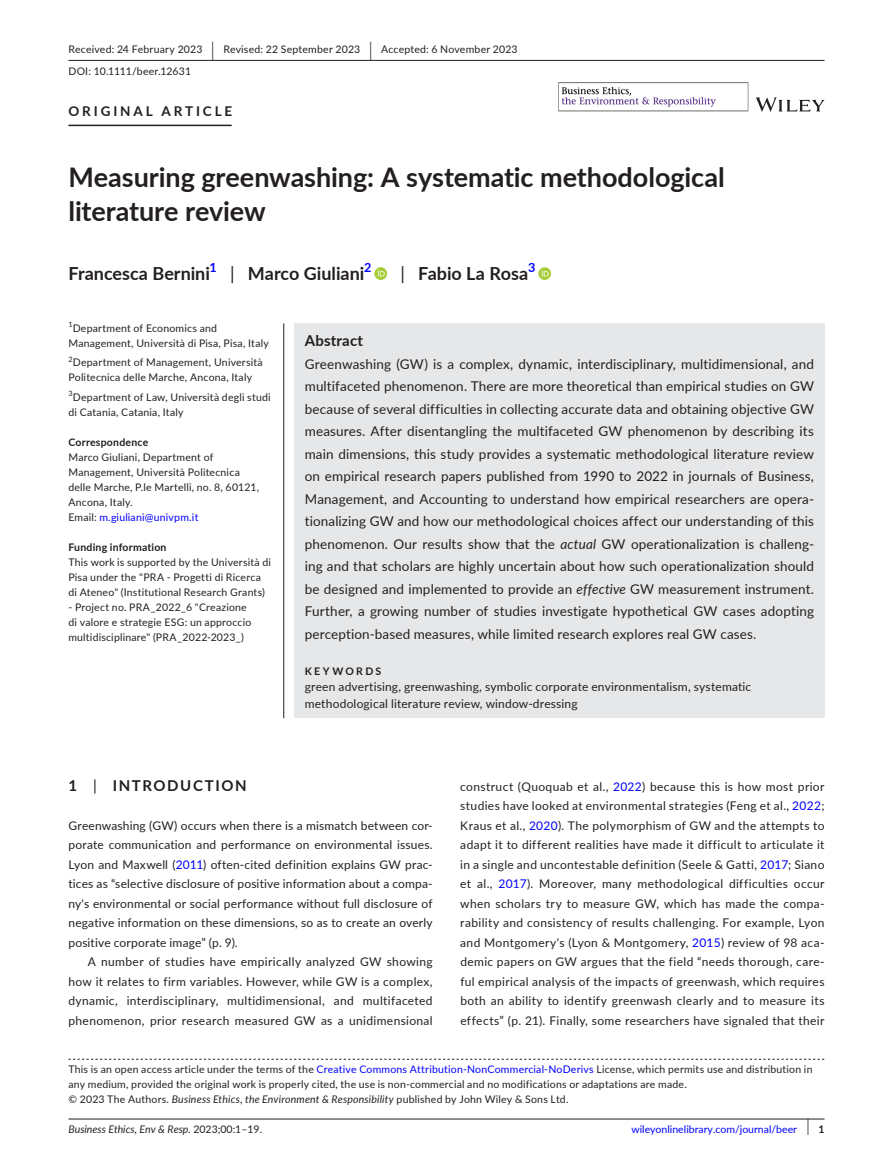
<style>
.page{position:relative;width:893px;height:1174px;background:#fff}
.page>*{position:absolute;margin:0;border:0;box-sizing:border-box;transform-origin:0 0}
.t1{font:700 27px/34.5px "Lato";letter-spacing:-.005em;color:#231f20}
.t2{font:700 18px "Lato";color:#231f20}
.t3{font:700 15px "Lato";letter-spacing:.1em;color:#231f20}
.t4{font:700 15px "Lato";letter-spacing:.015em;color:#231f20}
.t5{font:13.5px/22.5px "Lato";letter-spacing:.01em;color:#231f20;text-align:justify}
.t6{font:700 13.5px "Lato";letter-spacing:.215em;color:#231f20}
.t7{font:700 12.6px "Lato";color:#00f}
.t8{font:12px/19.5px "Lato";letter-spacing:.015em;color:#231f20;text-align:justify}
.t9{font:10.5px/15px "Lato";letter-spacing:.02em;color:#231f20}
.t10{font:italic 10.5px "Lato";color:#231f20}
.t11{font:10.5px "Lato";color:#00f}
.t12{font:700 10.5px "Lato";letter-spacing:.02em;color:#231f20}
.t13{font:700 10.5px "Lato";letter-spacing:.22em;color:#231f20}
.t14{font:7.35px "Lato";color:#231f20}
.s1{font-size:19.65px}
.s2{font-weight:400}
.s3{color:#00f}
.s4{font-style:italic}
.s5{font-style:normal}
.s6{font-size:17.4px;color:#231f20}
.s7{font-weight:700;color:#231f20}
</style>
<div class="page">
<hr style="left:68px;top:1118px;width:756px;height:1px;background:#231f20">
<svg style="left:756px;top:97px;width:68px;height:15px"></svg>
<img style="left:559px;top:82px;width:189px;height:30px">
<hr style="left:68px;top:60px;width:756px;height:1px;background:#231f20">
<hr style="left:68px;top:125px;width:164px;height:1px;background:#231f20">
<svg style="left:374px;top:267px;width:13px;height:13px"></svg>
<svg style="left:378px;top:269px;width:7px;height:7px"></svg>
<svg style="left:538px;top:267px;width:13px;height:13px"></svg>
<svg style="left:542px;top:269px;width:7px;height:7px"></svg>
<svg style="left:68px;top:1058px;width:756px;height:1px"></svg>
<div style="left:294px;top:323px;width:530px;height:395px;background:#e6e7e9"></div>
<hr style="left:283px;top:323px;width:1px;height:395px;background:#231f20">
<p class="t9" style="left:68px;top:38px;width:451px;line-height:21.8px">Received: 24 February 2023 <span class="s1">|</span> Revised: 22 September 2023 <span class="s1">|</span> Accepted: 6 November 2023<br>DOI: 10.1111/beer.12631</p>
<p class="t6" style="left:68px;top:101px;width:165px">ORIGINAL ARTICLE</p>
<h1 class="t1" style="left:68px;top:159px;width:658px">Measuring greenwashing: A systematic methodological literature review</h1>
<h2 class="t2" style="left:68px;top:260px;width:143px">Francesca Bernini</h2>
<p class="t7" style="left:209px;top:258px;width:9px">1</p>
<h2 class="t2" style="left:230px;top:260px;width:136px"><span class="s2">|</span> Marco Giuliani</h2>
<p class="t7" style="left:364px;top:258px;width:9px">2</p>
<h2 class="t2" style="left:401px;top:260px;width:129px"><span class="s2">|</span> Fabio La Rosa</h2>
<p class="t7" style="left:528px;top:258px;width:9px">3</p>
<p class="t14" style="left:68px;top:319px;width:6px">1</p>
<p class="t9" style="left:68px;top:320px;width:202px;text-indent:4px">Department of Economics and<br>Management, Università di Pisa, Pisa, Italy</p>
<p class="t14" style="left:68px;top:354px;width:6px">2</p>
<p class="t9" style="left:68px;top:355px;width:196px;text-indent:4px">Department of Management, Università<br>Politecnica delle Marche, Ancona, Italy</p>
<p class="t14" style="left:68px;top:388px;width:6px">3</p>
<p class="t9" style="left:68px;top:389px;width:204px;text-indent:4px">Department of Law, Università degli studi di Catania, Catania, Italy</p>
<p class="t12" style="left:68px;top:434px;width:81px">Correspondence</p>
<p class="t9" style="left:68px;top:449px;width:192px">Marco Giuliani, Department of<br>Management, Università Politecnica delle Marche, P.le Martelli, no. 8, 60121,<br>Ancona, Italy.<br>Email: <span class="s3">m.giuliani@univpm.it</span></p>
<p class="t12" style="left:68px;top:539px;width:100px">Funding information</p>
<p class="t9" style="left:68px;top:554px;width:204px">This work is supported by the Università di<br>Pisa under the "PRA - Progetti di Ricerca di Ateneo" (Institutional Research Grants)</p>
<p class="t9" style="left:68px;top:599px;width:184px">- Project no. PRA_2022_6 "Creazione di valore e strategie ESG: un approccio multidisciplinare" (PRA_2022-2023_)</p>
<p class="t4" style="left:305px;top:329px;width:60px">Abstract</p>
<p class="t5" style="left:305px;top:352px;width:511px">Greenwashing (GW) is a complex, dynamic, interdisciplinary, multidimensional, and multifaceted phenomenon. There are more theoretical than empirical studies on GW because of several difficulties in collecting accurate data and obtaining objective GW measures. After disentangling the multifaceted GW phenomenon by describing its main dimensions, this study provides a systematic methodological literature review on empirical research papers published from 1990 to 2022 in journals of Business, Management, and Accounting to understand how empirical researchers are opera&shy;tionalizing GW and how our methodological choices affect our understanding of this phenomenon. Our results show that the <span class="s4">actual</span> GW operationalization is challeng&shy;ing and that scholars are highly uncertain about how such operationalization should be designed and implemented to provide an <span class="s4">effective</span> GW measurement instrument.<br>Further, a growing number of studies investigate hypothetical GW cases adopting perception-based measures, while limited research explores real GW cases.</p>
<p class="t13" style="left:305px;top:663px;width:78px">KEYWORDS</p>
<p class="t8" style="left:305px;top:678px;width:448px;line-height:16.5px">green advertising, greenwashing, symbolic corporate environmentalism, systematic methodological literature review, window-dressing</p>
<p class="t3" style="left:68px;top:774px;width:180px">1 <span class="s2">|</span> INTRODUCTION</p>
<p class="t8" style="left:68px;top:815px;width:366px">Greenwashing (GW) occurs when there is a mismatch between cor&shy;porate communication and performance on environmental issues.<br>Lyon and Maxwell (<span class="s3">2011</span>) often-cited definition explains GW prac&shy;tices as “selective disclosure of positive information about a compa&shy;ny's environmental or social performance without full disclosure of negative information on these dimensions, so as to create an overly positive corporate image” (p. 9).</p>
<p class="t8" style="left:68px;top:951px;width:366px;text-indent:20px">A number of studies have empirically analyzed GW showing how it relates to firm variables. However, while GW is a complex, dynamic, interdisciplinary, multidimensional, and multifaceted phenomenon, prior research measured GW as a unidimensional</p>
<p class="t8" style="left:460px;top:776px;width:366px">construct (Quoquab et al., <span class="s3">2022</span>) because this is how most prior studies have looked at environmental strategies (Feng et al., <span class="s3">2022</span>; Kraus et al., <span class="s3">2020</span>). The polymorphism of GW and the attempts to adapt it to different realities have made it difficult to articulate it in a single and uncontestable definition (Seele &amp; Gatti, <span class="s3">2017</span>; Siano et al., <span class="s3">2017</span>). Moreover, many methodological difficulties occur when scholars try to measure GW, which has made the compa&shy;rability and consistency of results challenging. For example, Lyon and Montgomery's (Lyon &amp; Montgomery, <span class="s3">2015</span>) review of 98 aca&shy;demic papers on GW argues that the field “needs thorough, care&shy;ful empirical analysis of the impacts of greenwash, which requires both an ability to identify greenwash clearly and to measure its effects” (p. 21). Finally, some researchers have signaled that their</p>
<p class="t9" style="left:68px;top:1061px;width:746px">This is an open access article under the terms of the <span class="s3">Creative Commons Attribution-NonCommercial-NoDerivs</span> License, which permits use and distribution in any medium, provided the original work is properly cited, the use is non-commercial and no modifications or adaptations are made.<br>© 2023 The Authors. <span class="s4">Business Ethics, the Environment &amp; Responsibility</span> published by John Wiley &amp; Sons Ltd.</p>
<p class="t10" style="left:68px;top:1121px;width:195px">Business Ethics, Env &amp; Resp. <span class="s5">2023;00:1–19.</span></p>
<p class="t11" style="left:631px;top:1121px;width:195px">wileyonlinelibrary.com/journal/beer <span class="s6">|</span> <span class="s7">1</span></p>
</div>
